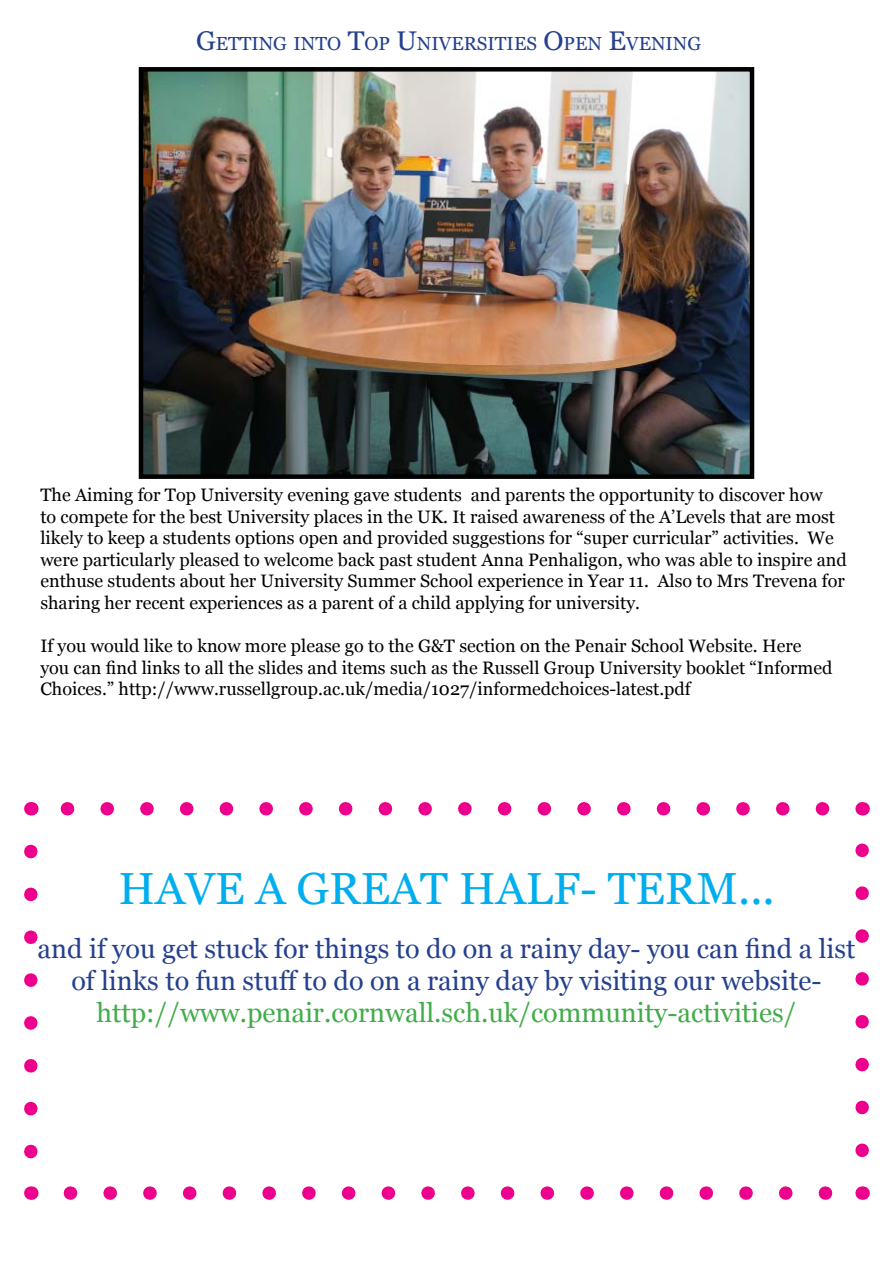
<style>
.page{position:relative;width:893px;height:1263px;background:#fff}
.page>*{position:absolute;margin:0;border:0;box-sizing:border-box;transform-origin:0 0}
.t1{font:45px "Georgia";color:#00aeef}
.t2{font:27px/32.4px "Georgia";color:#25408f;text-align:center}
.t3{font:27px "Georgia";color:#41ad49}
.t4{font:18.9px "Georgia";color:#25408f}
.t5{font:18px/21.6px "Georgia";color:#000}
.s1{font-size:27px}
</style>
<div class="page">
<img style="left:144px;top:72px;width:605px;height:402px">
<div style="left:139px;top:67px;width:615px;height:412px;border:4px solid #000"></div>
<svg style="left:24px;top:851px;width:14px;height:308px"></svg>
<svg style="left:70px;top:1186px;width:763px;height:14px"></svg>
<svg style="left:855px;top:843px;width:14px;height:307px"></svg>
<svg style="left:60px;top:802px;width:763px;height:13px"></svg>
<svg style="left:31px;top:1186px;width:1px;height:14px"></svg>
<svg style="left:862px;top:1186px;width:1px;height:14px"></svg>
<svg style="left:862px;top:802px;width:1px;height:13px"></svg>
<svg style="left:31px;top:802px;width:1px;height:13px"></svg>
<p class="t4" style="left:196px;top:32px;width:506px"><span class="s1">G</span>ETTING INTO <span class="s1">T</span>OP <span class="s1">U</span>NIVERSITIES <span class="s1">O</span>PEN <span class="s1">E</span>VENING</p>
<p class="t5" style="left:40px;top:484px;width:808px">The Aiming for Top University evening gave students and parents the opportunity to discover how<br>to compete for the best University places in the UK. It raised awareness of the A’Levels that are most likely to keep a students options open and provided suggestions for “super curricular” activities. We were particularly pleased to welcome back past student Anna Penhaligon, who was able to inspire and enthuse students about her University Summer School experience in Year 11. Also to Mrs Trevena for sharing her recent experiences as a parent of a child applying for university.</p>
<p class="t5" style="left:40px;top:636px;width:793px">If you would like to know more please go to the G&amp;T section on the Penair School Website. Here you can find links to all the slides and items such as the Russell Group University booklet “Informed<br>Choices.” http://www.russellgroup.ac.uk/media/1027/informedchoices-latest.pdf</p>
<h1 class="t1" style="left:118px;top:861px;width:658px">HAVE A GREAT HALF- TERM...</h1>
<h2 class="t2" style="left:38px;top:933px;width:819px">and if you get stuck for things to do on a rainy day- you can find a list of links to fun stuff to do on a rainy day by visiting our website-</h2>
<h2 class="t3" style="left:96px;top:997px;width:701px">http://www.penair.cornwall.sch.uk/community-activities/</h2>
</div>
